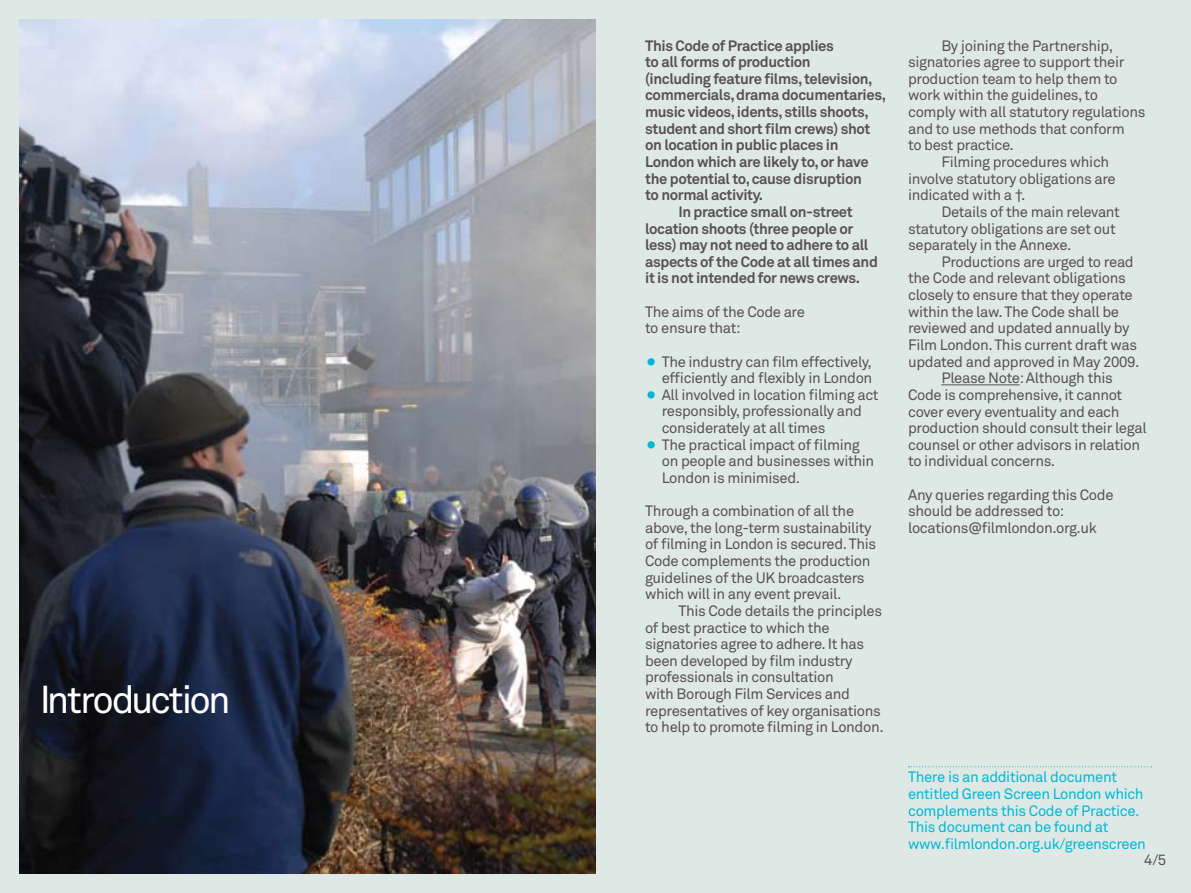
<style>
.page{position:relative;width:1191px;height:893px;background:#fff}
.page>*{position:absolute;margin:0;border:0;box-sizing:border-box;transform-origin:0 0}
.t1{font:38.5px "Akkurat";letter-spacing:-.07em;color:#fff}
.t2{font:14.88px/16.6px "Akkurat";letter-spacing:-.025em;color:#585056}
.t3{font:700 14.88px "Akkurat";letter-spacing:-.025em;color:#585056}
.t4{font:14.88px/16.6px "Akkurat";letter-spacing:-.025em;color:#00b8d6}
.s1{font-size:28px;color:#00b8d6}
</style>
<div class="page">
<div style="left:0;top:0;width:595px;height:893px;background:#dee9e5"></div>
<div style="left:595px;top:0;width:596px;height:893px;background:#dee9e5"></div>
<img style="left:20px;top:20px;width:575px;height:853px">
<hr style="left:941px;top:384px;width:78px;height:1px;background:#585056">
<svg style="left:908px;top:766px;width:243px;height:1px"></svg>
<h1 class="t1" style="left:40px;top:677px;width:192px">Introduction</h1>
<p class="t3" style="left:645px;top:36px;width:190px">This Code of Practice applies</p>
<p class="t3" style="left:645px;top:53px;width:167px">to all forms of production</p>
<p class="t3" style="left:645px;top:69px;width:229px">(including feature films, television,</p>
<p class="t3" style="left:645px;top:86px;width:242px">commercials, drama documentaries,</p>
<p class="t3" style="left:645px;top:102px;width:225px">music videos, idents, stills shoots,</p>
<p class="t3" style="left:645px;top:119px;width:227px">student and short film crews) shot</p>
<p class="t3" style="left:645px;top:136px;width:195px">on location in public places in</p>
<p class="t3" style="left:645px;top:152px;width:225px">London which are likely to, or have</p>
<p class="t3" style="left:645px;top:169px;width:218px">the potential to, cause disruption</p>
<p class="t3" style="left:645px;top:186px;width:119px">to normal activity.</p>
<p class="t3" style="left:678px;top:202px;width:176px">In practice small on-street</p>
<p class="t3" style="left:645px;top:219px;width:210px">location shoots (three people or</p>
<p class="t3" style="left:645px;top:236px;width:225px">less) may not need to adhere to all</p>
<p class="t3" style="left:645px;top:252px;width:234px">aspects of the Code at all times and</p>
<p class="t3" style="left:645px;top:269px;width:217px">it is not intended for news crews.</p>
<p class="t2" style="left:645px;top:304px;width:161px">The aims of the Code are to ensure that:</p>
<p class="t2" style="left:645px;top:353px;width:229px;text-align:right"><span class="s1">•</span> The industry can film effectively, efficiently and flexibly in London</p>
<p class="t2" style="left:662px;top:387px;width:218px;text-indent:-17px"><span class="s1">•</span> All involved in location filming act responsibly, professionally and considerately at all times</p>
<p class="t2" style="left:662px;top:436px;width:214px;text-indent:-17px"><span class="s1">•</span> The practical impact of filming on people and businesses within<br>London is minimised.</p>
<p class="t2" style="left:645px;top:503px;width:233px">Through a combination of all the above, the long-term sustainability of filming in London is secured. This Code complements the production guidelines of the UK broadcasters which will in any event prevail.</p>
<p class="t2" style="left:645px;top:603px;width:240px;text-indent:33px">This Code details the principles of best practice to which the signatories agree to adhere. It has been developed by film industry professionals in consultation<br>with Borough Film Services and representatives of key organisations to help to promote filming in London.</p>
<p class="t2" style="left:941px;top:37px;width:173px">By joining the Partnership,</p>
<p class="t2" style="left:908px;top:54px;width:218px">signatories agree to support their</p>
<p class="t2" style="left:908px;top:71px;width:211px">production team to help them to</p>
<p class="t2" style="left:908px;top:87px;width:191px">work within the guidelines, to</p>
<p class="t2" style="left:908px;top:104px;width:239px">comply with all statutory regulations</p>
<p class="t2" style="left:908px;top:121px;width:218px">and to use methods that conform</p>
<p class="t2" style="left:908px;top:137px;width:107px">to best practice.</p>
<p class="t2" style="left:941px;top:154px;width:169px">Filming procedures which</p>
<p class="t2" style="left:908px;top:171px;width:209px">involve statutory obligations are</p>
<p class="t2" style="left:908px;top:187px;width:119px">indicated with a †.</p>
<p class="t2" style="left:941px;top:204px;width:180px">Details of the main relevant</p>
<p class="t2" style="left:908px;top:220px;width:209px">statutory obligations are set out</p>
<p class="t2" style="left:908px;top:237px;width:165px">separately in the Annexe.</p>
<p class="t2" style="left:941px;top:254px;width:194px">Productions are urged to read</p>
<p class="t2" style="left:908px;top:270px;width:219px">the Code and relevant obligations</p>
<p class="t2" style="left:908px;top:287px;width:226px">closely to ensure that they operate</p>
<p class="t2" style="left:908px;top:304px;width:212px">within the law. The Code shall be</p>
<p class="t2" style="left:908px;top:320px;width:223px">reviewed and updated annually by</p>
<p class="t2" style="left:908px;top:337px;width:230px">Film London. This current draft was</p>
<p class="t2" style="left:908px;top:353px;width:233px">updated and approved in May 2009.</p>
<p class="t2" style="left:941px;top:370px;width:173px">Please Note: Although this</p>
<p class="t2" style="left:908px;top:387px;width:216px">Code is comprehensive, it cannot</p>
<p class="t2" style="left:908px;top:403px;width:213px">cover every eventuality and each</p>
<p class="t2" style="left:908px;top:420px;width:240px">production should consult their legal</p>
<p class="t2" style="left:908px;top:437px;width:233px">counsel or other advisors in relation</p>
<p class="t2" style="left:908px;top:453px;width:148px">to individual concerns.</p>
<p class="t2" style="left:908px;top:486px;width:207px">Any queries regarding this Code should be addressed to: locations@filmlondon.org.uk</p>
<p class="t4" style="left:908px;top:769px;width:239px">There is an additional document entitled Green Screen London which complements this Code of Practice.<br>This document can be found at www.filmlondon.org.uk/greenscreen</p>
<p class="t2" style="left:1144px;top:852px;width:23px">4/5</p>
</div>
